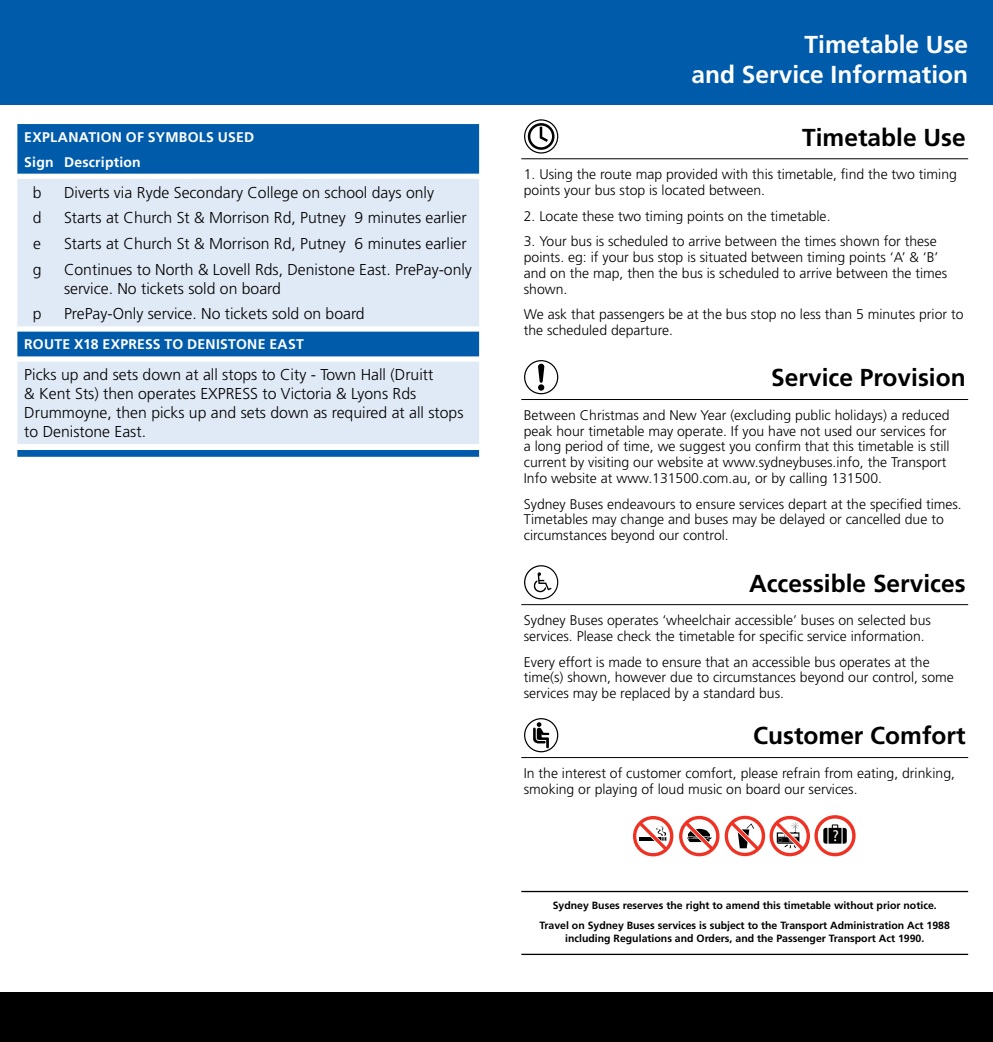
<style>
.page{position:relative;width:993px;height:1042px;background:#fff}
.page>*{position:absolute;margin:0;border:0;box-sizing:border-box;transform-origin:0 0}
.t1{font:700 24.5px "Frutiger";color:#000}
.t2{font:700 24.5px/29.4px "Frutiger";color:#fff;text-align:right}
.t3{font:300 15.75px/18.9px "Frutiger";color:#000}
.t4{font:900 15.75px "Helvetica LT Std";color:#fff}
.t5{font:300 14px/15.8px "Frutiger";color:#000}
.t6{font:700 14px/24.8px "Frutiger";letter-spacing:.015em;color:#fff}
.t7{font:700 10.5px/20.1px "Frutiger";color:#000;text-align:center}
</style>
<div class="page">
<div style="left:0;top:992px;width:992px;height:50px;background:#000"></div>
<div style="left:0;top:0;width:992px;height:104px;background:#005cab"></div>
<hr style="left:521px;top:757px;width:446px;height:1px;background:#000">
<hr style="left:521px;top:953px;width:446px;height:2px;background:#000">
<hr style="left:521px;top:399px;width:446px;height:1px;background:#000">
<hr style="left:521px;top:604px;width:446px;height:1px;background:#000">
<hr style="left:521px;top:158px;width:446px;height:1px;background:#000">
<hr style="left:521px;top:891px;width:446px;height:1px;background:#000">
<svg style="left:524px;top:119px;width:34px;height:35px"></svg>
<svg style="left:525px;top:121px;width:32px;height:31px"></svg>
<svg style="left:527px;top:123px;width:27px;height:27px"></svg>
<svg style="left:524px;top:360px;width:34px;height:34px"></svg>
<div style="left:525px;top:361px;width:32px;height:32px;background:#fff;border-radius:50%"></div>
<div style="left:538px;top:384px;width:6px;height:7px;background:#000;border-radius:50%"></div>
<svg style="left:538px;top:364px;width:6px;height:19px"></svg>
<svg style="left:524px;top:565px;width:34px;height:34px"></svg>
<div style="left:525px;top:566px;width:32px;height:32px;background:#fff;border-radius:50%"></div>
<svg style="left:533px;top:572px;width:18px;height:20px"></svg>
<svg style="left:524px;top:718px;width:34px;height:34px"></svg>
<div style="left:525px;top:719px;width:32px;height:32px;background:#fff;border-radius:50%"></div>
<svg style="left:533px;top:722px;width:16px;height:26px"></svg>
<svg style="left:633px;top:815px;width:222px;height:42px"></svg>
<svg style="left:17px;top:124px;width:462px;height:333px;background:#1b6db4"></svg>
<svg style="left:17px;top:179px;width:462px;height:265px;background:#ccdcef"></svg>
<div style="left:17px;top:444px;width:462px;height:5px;background:#fff"></div>
<p class="t6" style="left:24px;top:125px;width:231px">EXPLANATION OF SYMBOLS USED<br>Sign Description</p>
<p class="t3" style="left:33px;top:184px;width:10px">b</p>
<p class="t3" style="left:64px;top:184px;width:371px">Diverts via Ryde Secondary College on school days only</p>
<p class="t3" style="left:33px;top:210px;width:10px">d</p>
<p class="t3" style="left:64px;top:210px;width:404px">Starts at Church St &amp; Morrison Rd, Putney 9 minutes earlier</p>
<p class="t3" style="left:33px;top:235px;width:9px">e</p>
<p class="t3" style="left:64px;top:235px;width:404px">Starts at Church St &amp; Morrison Rd, Putney 6 minutes earlier</p>
<p class="t3" style="left:33px;top:261px;width:10px">g</p>
<p class="t3" style="left:64px;top:261px;width:409px">Continues to North &amp; Lovell Rds, Denistone East. PrePay-only service. No tickets sold on board</p>
<p class="t3" style="left:33px;top:306px;width:10px">p</p>
<p class="t3" style="left:64px;top:306px;width:302px">PrePay-Only service. No tickets sold on board</p>
<p class="t6" style="left:24px;top:333px;width:281px">ROUTE X18 EXPRESS TO DENISTONE EAST</p>
<p class="t3" style="left:24px;top:367px;width:440px">Picks up and sets down at all stops to City - Town Hall (Druitt<br>&amp; Kent Sts) then operates EXPRESS to Victoria &amp; Lyons Rds Drummoyne, then picks up and sets down as required at all stops to Denistone East.</p>
<h1 class="t2" style="left:691px;top:32px;width:278px">Timetable Use<br>and Service Information</h1>
<h1 class="t1" style="left:801px;top:127px;width:165px">Timetable Use</h1>
<p class="t5" style="left:523px;top:168px;width:434px">1. Using the route map provided with this timetable, find the two timing points your bus stop is located between.</p>
<p class="t5" style="left:523px;top:209px;width:308px">2. Locate these two timing points on the timetable.</p>
<p class="t5" style="left:523px;top:235px;width:425px">3. Your bus is scheduled to arrive between the times shown for these points. eg: if your bus stop is situated between timing points ‘A’ &amp; ‘B’ and on the map, then the bus is scheduled to arrive between the times shown.</p>
<p class="t5" style="left:523px;top:308px;width:441px">We ask that passengers be at the bus stop no less than 5 minutes prior to the scheduled departure.</p>
<h1 class="t1" style="left:771px;top:368px;width:196px">Service Provision</h1>
<p class="t5" style="left:523px;top:408px;width:427px">Between Christmas and New Year (excluding public holidays) a reduced peak hour timetable may operate. If you have not used our services for a long period of time, we suggest you confirm that this timetable is still current by visiting our website at www.sydneybuses.info, the Transport Info website at www.131500.com.au, or by calling 131500.</p>
<p class="t5" style="left:523px;top:497px;width:439px">Sydney Buses endeavours to ensure services depart at the specified times.<br>Timetables may change and buses may be delayed or cancelled due to circumstances beyond our control.</p>
<h1 class="t1" style="left:748px;top:573px;width:218px">Accessible Services</h1>
<p class="t5" style="left:523px;top:613px;width:408px">Sydney Buses operates ‘wheelchair accessible’ buses on selected bus services. Please check the timetable for specific service information.</p>
<p class="t5" style="left:523px;top:655px;width:431px">Every effort is made to ensure that an accessible bus operates at the time(s) shown, however due to circumstances beyond our control, some services may be replaced by a standard bus.</p>
<h1 class="t1" style="left:753px;top:726px;width:214px">Customer Comfort</h1>
<p class="t5" style="left:523px;top:766px;width:432px">In the interest of customer comfort, please refrain from eating, drinking, smoking or playing of loud music on board our services.</p>
<p class="t4" style="left:832px;top:826px;width:8px">?</p>
<p class="t7" style="left:539px;top:896px;width:411px">Sydney Buses reserves the right to amend this timetable without prior notice.<br>Travel on Sydney Buses services is subject to the Transport Administration Act 1988</p>
<p class="t7" style="left:565px;top:929px;width:360px">including Regulations and Orders, and the Passenger Transport Act 1990.</p>
</div>
